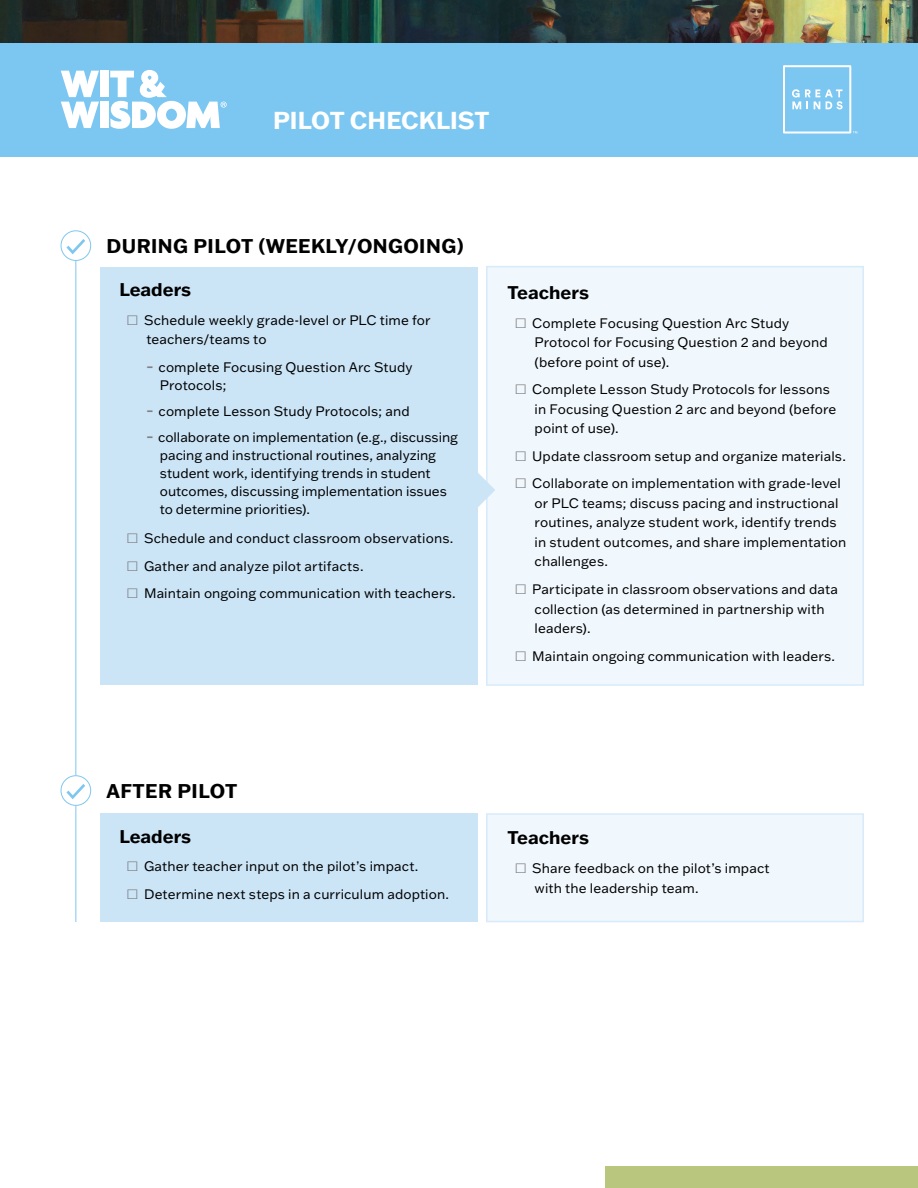
<style>
.page{position:relative;width:918px;height:1188px;background:#fff}
.page>*{position:absolute;margin:0;border:0;box-sizing:border-box;transform-origin:0 0}
.t1{font:700 24px "Franklin Gothic ATF";color:#fff}
.t2{font:700 19.5px "Franklin Gothic ATF";letter-spacing:.02em;color:#000}
.t3{font:700 18px "Franklin Gothic ATF";color:#000}
.t4{font:13.5px/19.5px "Franklin Gothic ATF";letter-spacing:.01em;color:#000}
.s1{font-family:"Times New Roman";font-size:21px;color:#808285}
</style>
<div class="page">
<div style="left:0;top:42px;width:918px;height:115px;background:#7cc7f1"></div>
<div style="left:605px;top:1166px;width:313px;height:22px;background:#b9c77e"></div>
<div style="left:100px;top:102px;width:9px;height:26px;background:#fff"></div>
<svg style="left:61px;top:71px;width:38px;height:57px"></svg>
<div style="left:100px;top:71px;width:9px;height:26px;background:#fff"></div>
<svg style="left:110px;top:70px;width:117px;height:59px"></svg>
<svg style="left:783px;top:65px;width:74px;height:69px"></svg>
<img style="left:0;top:0;width:918px;height:42px">
<div style="left:100px;top:814px;width:378px;height:108px;background:#cbe5f7"></div>
<div style="left:486px;top:813px;width:378px;height:109px;background:#f0f7fd;border:2px solid #d7ebf9"></div>
<div style="left:100px;top:267px;width:378px;height:417px;background:#cbe5f7"></div>
<div style="left:486px;top:266px;width:378px;height:420px;background:#f0f7fd;border:2px solid #d7ebf9"></div>
<svg style="left:478px;top:473px;width:17px;height:35px"></svg>
<div style="left:61px;top:231px;width:30px;height:30px;border:1px solid #7fc7ee;border-radius:50%"></div>
<svg style="left:66px;top:239px;width:19px;height:15px"></svg>
<div style="left:61px;top:775px;width:30px;height:31px;border:1px solid #7fc7ee;border-radius:50%"></div>
<svg style="left:66px;top:784px;width:19px;height:15px"></svg>
<hr style="left:76px;top:806px;width:1px;height:116px;background:#7fc7ee">
<hr style="left:76px;top:261px;width:1px;height:514px;background:#7fc7ee">
<h1 class="t1" style="left:273px;top:104px;width:218px">PILOT CHECKLIST</h1>
<h2 class="t2" style="left:107px;top:233px;width:359px">DURING PILOT (WEEKLY/ONGOING)</h2>
<h3 class="t3" style="left:119px;top:277px;width:73px">Leaders</h3>
<p class="t4" style="left:146px;top:310px;width:286px;text-indent:-20px"><span class="s1">□</span> Schedule weekly grade-level or PLC time for teachers/teams to</p>
<p class="t4" style="left:160px;top:358px;width:254px;line-height:18px;text-indent:-13px"><span class="s1">-</span> complete Focusing Question Arc Study<br>Protocols;</p>
<p class="t4" style="left:146px;top:401px;width:265px"><span class="s1">-</span> complete Lesson Study Protocols; and</p>
<p class="t4" style="left:160px;top:428px;width:300px;line-height:18px;text-indent:-13px"><span class="s1">-</span> collaborate on implementation (e.g., discussing pacing and instructional routines, analyzing student work, identifying trends in student outcomes, discussing implementation issues to determine priorities).</p>
<p class="t4" style="left:126px;top:528px;width:329px"><span class="s1">□</span> Schedule and conduct classroom observations.</p>
<p class="t4" style="left:126px;top:556px;width:239px"><span class="s1">□</span> Gather and analyze pilot artifacts.</p>
<p class="t4" style="left:126px;top:583px;width:331px"><span class="s1">□</span> Maintain ongoing communication with teachers.</p>
<h3 class="t3" style="left:508px;top:280px;width:83px">Teachers</h3>
<p class="t4" style="left:535px;top:313px;width:295px;text-indent:-20px"><span class="s1">□</span> Complete Focusing Question Arc Study<br>Protocol for Focusing Question 2 and beyond (before point of use).</p>
<p class="t4" style="left:535px;top:379px;width:303px;text-indent:-20px"><span class="s1">□</span> Complete Lesson Study Protocols for lessons in Focusing Question 2 arc and beyond (before point of use).</p>
<p class="t4" style="left:514px;top:446px;width:333px"><span class="s1">□</span> Update classroom setup and organize materials.</p>
<p class="t4" style="left:535px;top:474px;width:313px;text-indent:-20px"><span class="s1">□</span> Collaborate on implementation with grade-level or PLC teams; discuss pacing and instructional routines, analyze student work, identify trends in student outcomes, and share implementation challenges.</p>
<p class="t4" style="left:535px;top:579px;width:305px;text-indent:-20px"><span class="s1">□</span> Participate in classroom observations and data collection (as determined in partnership with leaders).</p>
<p class="t4" style="left:514px;top:646px;width:322px"><span class="s1">□</span> Maintain ongoing communication with leaders.</p>
<h2 class="t2" style="left:107px;top:778px;width:132px">AFTER PILOT</h2>
<h3 class="t3" style="left:119px;top:824px;width:73px">Leaders</h3>
<p class="t4" style="left:126px;top:857px;width:294px"><span class="s1">□</span> Gather teacher input on the pilot’s impact.</p>
<p class="t4" style="left:126px;top:884px;width:325px"><span class="s1">□</span> Determine next steps in a curriculum adoption.</p>
<h3 class="t3" style="left:508px;top:826px;width:83px">Teachers</h3>
<p class="t4" style="left:535px;top:858px;width:237px;text-indent:-20px"><span class="s1">□</span> Share feedback on the pilot’s impact with the leadership team.</p>
</div>
